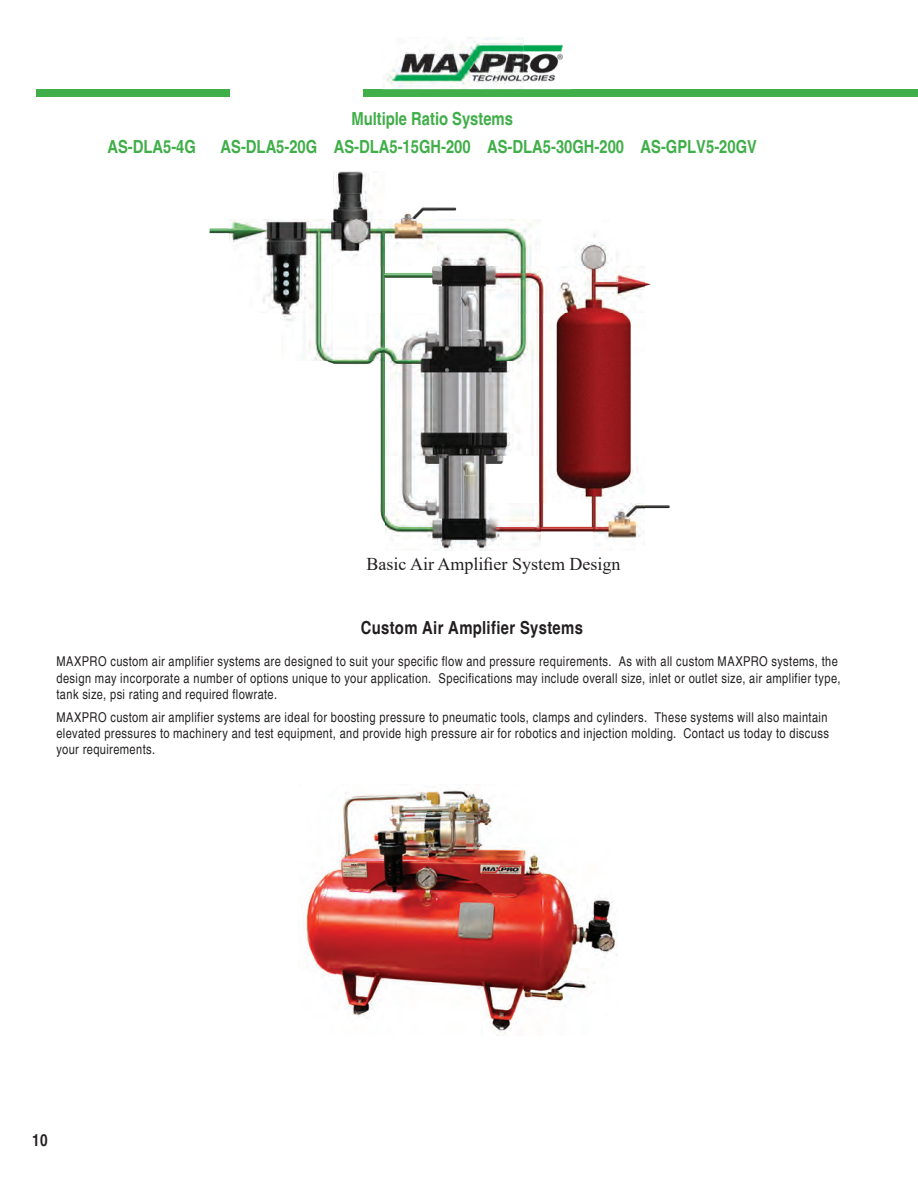
<style>
.page{position:relative;width:918px;height:1188px;background:#fff}
.page>*{position:absolute;margin:0;border:0;box-sizing:border-box;transform-origin:0 0}
.t1{font:700 condensed 18px "Helvetica";color:#40ae49}
.t2{font:18px "Times New Roman";color:#231f20}
.t3{font:700 condensed 18px "Helvetica";letter-spacing:.02em;color:#231f20}
.t4{font:700 condensed 16.5px "Helvetica";color:#231f20}
.t5{font:condensed 13.5px/16.2px "Helvetica";letter-spacing:.03em;color:#231f20}
</style>
<div class="page">
<div style="left:363px;top:89px;width:555px;height:8px;background:#40ae49"></div>
<img style="left:382px;top:37px;width:189px;height:53px">
<div style="left:36px;top:90px;width:193px;height:7px;background:#40ae49"></div>
<img style="left:209px;top:172px;width:461px;height:379px">
<img style="left:304px;top:784px;width:314px;height:252px">
<h1 class="t1" style="left:351px;top:106px;width:163px">Multiple Ratio Systems</h1>
<h1 class="t1" style="left:107px;top:135px;width:90px">AS-DLA5-4G</h1>
<h1 class="t1" style="left:221px;top:135px;width:538px">AS-DLA5-20G AS-DLA5-15GH-200 AS-DLA5-30GH-200 AS-GPLV5-20GV</h1>
<h1 class="t2" style="left:367px;top:551px;width:255px">Basic Air Amplifier System Design</h1>
<h1 class="t3" style="left:361px;top:615px;width:224px">Custom Air Amplifier Systems</h1>
<p class="t5" style="left:56px;top:653px;width:786px">MAXPRO custom air amplifier systems are designed to suit your specific flow and pressure requirements. As with all custom MAXPRO systems, the design may incorporate a number of options unique to your application. Specifications may include overall size, inlet or outlet size, air amplifier type, tank size, psi rating and required flowrate.</p>
<p class="t5" style="left:56px;top:708px;width:774px;text-align:justify">MAXPRO custom air amplifier systems are ideal for boosting pressure to pneumatic tools, clamps and cylinders. These systems will also maintain elevated pressures to machinery and test equipment, and provide high pressure air for robotics and injection molding. Contact us today to discuss your requirements.</p>
<p class="t4" style="left:32px;top:1129px;width:17px">10</p>
</div>
